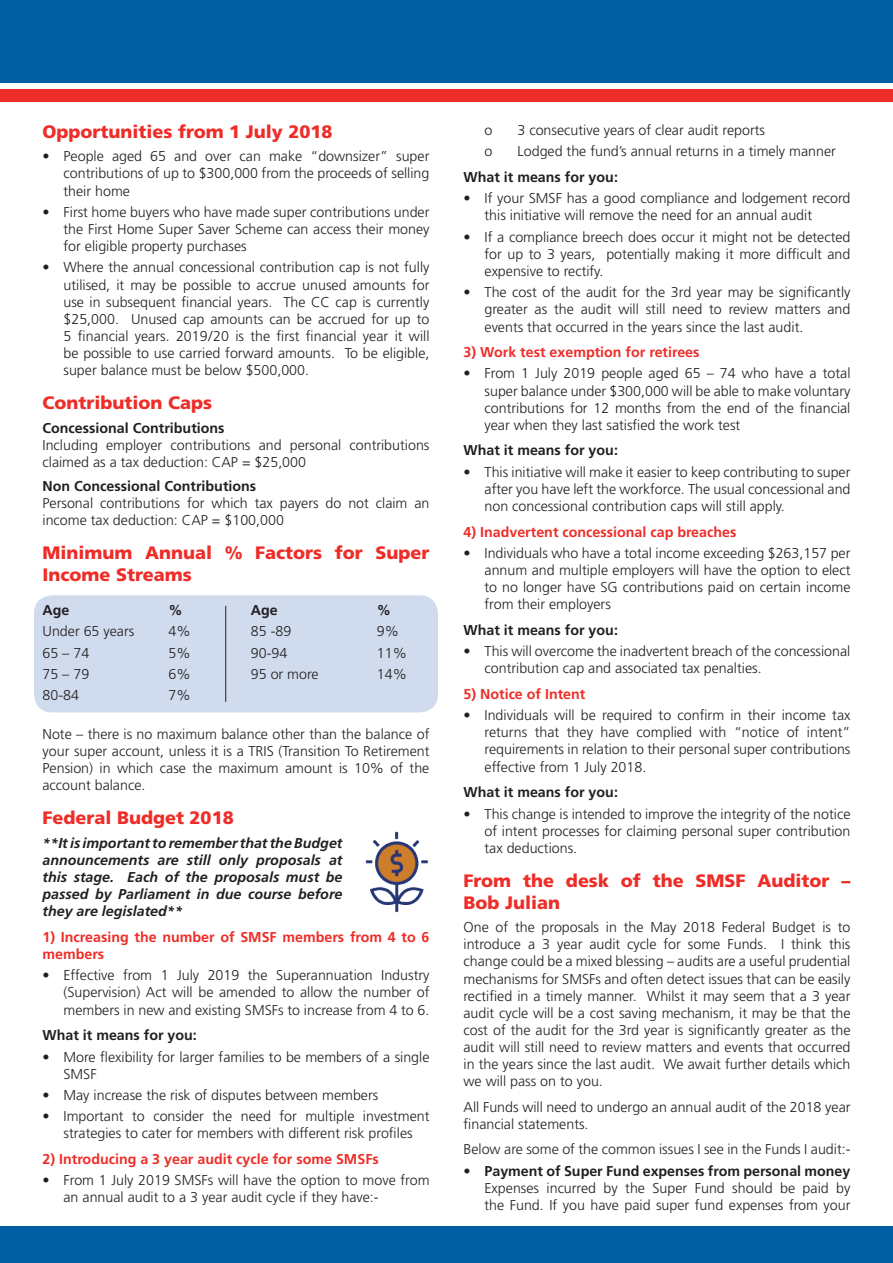
<style>
.page{position:relative;width:893px;height:1263px;background:#fff}
.page>*{position:absolute;margin:0;border:0;box-sizing:border-box;transform-origin:0 0}
.t1{font:900 18px/21.6px "Frutiger LT Std";color:#ee2d28}
.t2{font:300 14.25px/17.1px "Frutiger LT Std";color:#231f20;text-align:justify}
.t3{font:700 14.25px "Frutiger LT Std";color:#231f20}
.t4{font:700 14.25px/17.1px "Frutiger LT Std";color:#ee2d28}
.t5{font:italic 700 14.25px/17.1px "Frutiger LT Std";color:#231f20;text-align:justify}
</style>
<div class="page">
<div style="left:34px;top:595px;width:404px;height:117px;background:#d0dbed;border-radius:18px"></div>
<div style="left:0;top:0;width:893px;height:83px;background:#005fa2"></div>
<div style="left:0;top:89px;width:893px;height:13px;background:#ee2d28"></div>
<div style="left:0;top:1227px;width:893px;height:36px;background:#005fa2"></div>
<hr style="left:225px;top:606px;width:1px;height:96px;background:#231f20">
<img style="left:365px;top:831px;width:63px;height:82px">
<p class="t1" style="left:43px;top:121px;width:291px">Opportunities from 1 July 2018</p>
<p class="t2" style="left:64px;top:148px;width:367px;text-indent:-21px">• People aged 65 and over can make “downsizer” super contributions of up to $300,000 from the proceeds of selling their home</p>
<p class="t2" style="left:64px;top:204px;width:367px;text-indent:-21px">• First home buyers who have made super contributions under the First Home Super Saver Scheme can access their money for eligible property purchases</p>
<p class="t2" style="left:64px;top:259px;width:367px;text-indent:-21px">• Where the annual concessional contribution cap is not fully utilised, it may be possible to accrue unused amounts for use in subsequent financial years. The CC cap is currently $25,000. Unused cap amounts can be accrued for up to 5 financial years. 2019/20 is the first financial year it will be possible to use carried forward amounts. To be eligible, super balance must be below $500,000.</p>
<p class="t1" style="left:43px;top:392px;width:171px">Contribution Caps</p>
<p class="t3" style="left:43px;top:420px;width:184px">Concessional Contributions</p>
<p class="t2" style="left:43px;top:437px;width:388px">Including employer contributions and personal contributions claimed as a tax deduction: CAP = $25,000</p>
<p class="t3" style="left:43px;top:477px;width:215px">Non Concessional Contributions</p>
<p class="t2" style="left:43px;top:494px;width:388px">Personal contributions for which tax payers do not claim an income tax deduction: CAP = $100,000</p>
<p class="t1" style="left:43px;top:542px;width:388px">Minimum Annual % Factors for Super<br>Income Streams</p>
<p class="t3" style="left:43px;top:601px;width:28px">Age</p>
<p class="t3" style="left:169px;top:601px;width:16px">%</p>
<p class="t2" style="left:43px;top:623px;width:93px">Under 65 years</p>
<p class="t2" style="left:169px;top:623px;width:24px">4%</p>
<p class="t2" style="left:43px;top:644px;width:48px">65 – 74</p>
<p class="t2" style="left:169px;top:644px;width:24px">5%</p>
<p class="t2" style="left:43px;top:666px;width:48px">75 – 79</p>
<p class="t2" style="left:169px;top:666px;width:24px">6%</p>
<p class="t2" style="left:43px;top:687px;width:38px">80-84</p>
<p class="t2" style="left:169px;top:687px;width:24px">7%</p>
<p class="t2" style="left:43px;top:725px;width:388px">Note – there is no maximum balance other than the balance of your super account, unless it is a TRIS (Transition To Retirement Pension) in which case the maximum amount is 10% of the account balance.</p>
<p class="t1" style="left:43px;top:807px;width:193px">Federal Budget 2018</p>
<p class="t5" style="left:43px;top:834px;width:301px">**It is important to remember that the Budget announcements are still only proposals at this stage. Each of the proposals must be passed by Parliament in due course before they are legislated**</p>
<p class="t4" style="left:43px;top:928px;width:388px">1) Increasing the number of SMSF members from 4 to 6 members</p>
<p class="t2" style="left:64px;top:967px;width:367px;text-indent:-21px">• Effective from 1 July 2019 the Superannuation Industry (Supervision) Act will be amended to allow the number of members in new and existing SMSFs to increase from 4 to 6.</p>
<p class="t3" style="left:43px;top:1027px;width:156px">What it means for you:</p>
<p class="t2" style="left:64px;top:1048px;width:367px;text-indent:-21px">• More flexibility for larger families to be members of a single<br>SMSF</p>
<p class="t2" style="left:43px;top:1087px;width:337px">• May increase the risk of disputes between members</p>
<p class="t2" style="left:43px;top:1108px;width:388px;text-align:center">• Important to consider the need for multiple investment strategies to cater for members with different risk profiles</p>
<p class="t4" style="left:43px;top:1150px;width:338px">2) Introducing a 3 year audit cycle for some SMSFs</p>
<p class="t2" style="left:64px;top:1172px;width:367px;text-indent:-21px">• From 1 July 2019 SMSFs will have the option to move from an annual audit to a 3 year audit cycle if they have:-</p>
<p class="t3" style="left:251px;top:602px;width:28px">Age</p>
<p class="t3" style="left:377px;top:602px;width:16px">%</p>
<p class="t2" style="left:251px;top:623px;width:42px">85 -89</p>
<p class="t2" style="left:377px;top:623px;width:24px">9%</p>
<p class="t2" style="left:251px;top:644px;width:38px">90-94</p>
<p class="t2" style="left:377px;top:644px;width:32px">11%</p>
<p class="t2" style="left:251px;top:666px;width:69px">95 or more</p>
<p class="t2" style="left:377px;top:666px;width:32px">14%</p>
<p class="t2" style="left:484px;top:122px;width:9px">o</p>
<p class="t2" style="left:517px;top:122px;width:249px">3 consecutive years of clear audit reports</p>
<p class="t2" style="left:484px;top:143px;width:9px">o</p>
<p class="t2" style="left:517px;top:143px;width:320px">Lodged the fund’s annual returns in a timely manner</p>
<p class="t3" style="left:463px;top:169px;width:156px">What it means for you:</p>
<p class="t2" style="left:484px;top:190px;width:367px;text-indent:-21px">• If your SMSF has a good compliance and lodgement record this initiative will remove the need for an annual audit</p>
<p class="t2" style="left:484px;top:228px;width:367px;text-indent:-21px">• If a compliance breech does occur it might not be detected for up to 3 years, potentially making it more difficult and expensive to rectify.</p>
<p class="t2" style="left:484px;top:284px;width:367px;text-indent:-21px">• The cost of the audit for the 3rd year may be significantly greater as the audit will still need to review matters and events that occurred in the years since the last audit.</p>
<p class="t4" style="left:463px;top:344px;width:238px">3) Work test exemption for retirees</p>
<p class="t2" style="left:484px;top:365px;width:367px;text-indent:-21px">• From 1 July 2019 people aged 65 – 74 who have a total super balance under $300,000 will be able to make voluntary contributions for 12 months from the end of the financial year when they last satisfied the work test</p>
<p class="t3" style="left:463px;top:442px;width:156px">What it means for you:</p>
<p class="t2" style="left:484px;top:463px;width:367px;text-indent:-21px">• This initiative will make it easier to keep contributing to super after you have left the workforce. The usual concessional and non concessional contribution caps will still apply.</p>
<p class="t4" style="left:463px;top:523px;width:274px">4) Inadvertent concessional cap breaches</p>
<p class="t2" style="left:484px;top:545px;width:367px;text-indent:-21px">• Individuals who have a total income exceeding $263,157 per annum and multiple employers will have the option to elect to no longer have SG contributions paid on certain income from their employers</p>
<p class="t3" style="left:463px;top:621px;width:156px">What it means for you:</p>
<p class="t2" style="left:484px;top:643px;width:367px;text-indent:-21px">• This will overcome the inadvertent breach of the concessional contribution cap and associated tax penalties.</p>
<p class="t4" style="left:463px;top:685px;width:123px">5) Notice of Intent</p>
<p class="t2" style="left:484px;top:707px;width:367px;text-indent:-21px">• Individuals will be required to confirm in their income tax returns that they have complied with “notice of intent” requirements in relation to their personal super contributions effective from 1 July 2018.</p>
<p class="t3" style="left:463px;top:784px;width:156px">What it means for you:</p>
<p class="t2" style="left:484px;top:805px;width:367px;text-indent:-21px">• This change is intended to improve the integrity of the notice of intent processes for claiming personal super contribution tax deductions.</p>
<p class="t1" style="left:463px;top:870px;width:388px">From the desk of the SMSF Auditor –<br>Bob Julian</p>
<p class="t2" style="left:463px;top:919px;width:388px">One of the proposals in the May 2018 Federal Budget is to introduce a 3 year audit cycle for some Funds. I think this change could be a mixed blessing – audits are a useful prudential mechanisms for SMSFs and often detect issues that can be easily rectified in a timely manner. Whilst it may seem that a 3 year audit cycle will be a cost saving mechanism, it may be that the cost of the audit for the 3rd year is significantly greater as the audit will still need to review matters and events that occurred in the years since the last audit. We await further details which we will pass on to you.</p>
<p class="t2" style="left:463px;top:1098px;width:388px">All Funds will need to undergo an annual audit of the 2018 year financial statements.</p>
<p class="t2" style="left:463px;top:1141px;width:388px">Below are some of the common issues I see in the Funds I audit:-</p>
<p class="t3" style="left:463px;top:1162px;width:388px">• Payment of Super Fund expenses from personal money</p>
<p class="t2" style="left:484px;top:1179px;width:367px">Expenses incurred by the Super Fund should be paid by the Fund. If you have paid super fund expenses from your</p>
</div>
